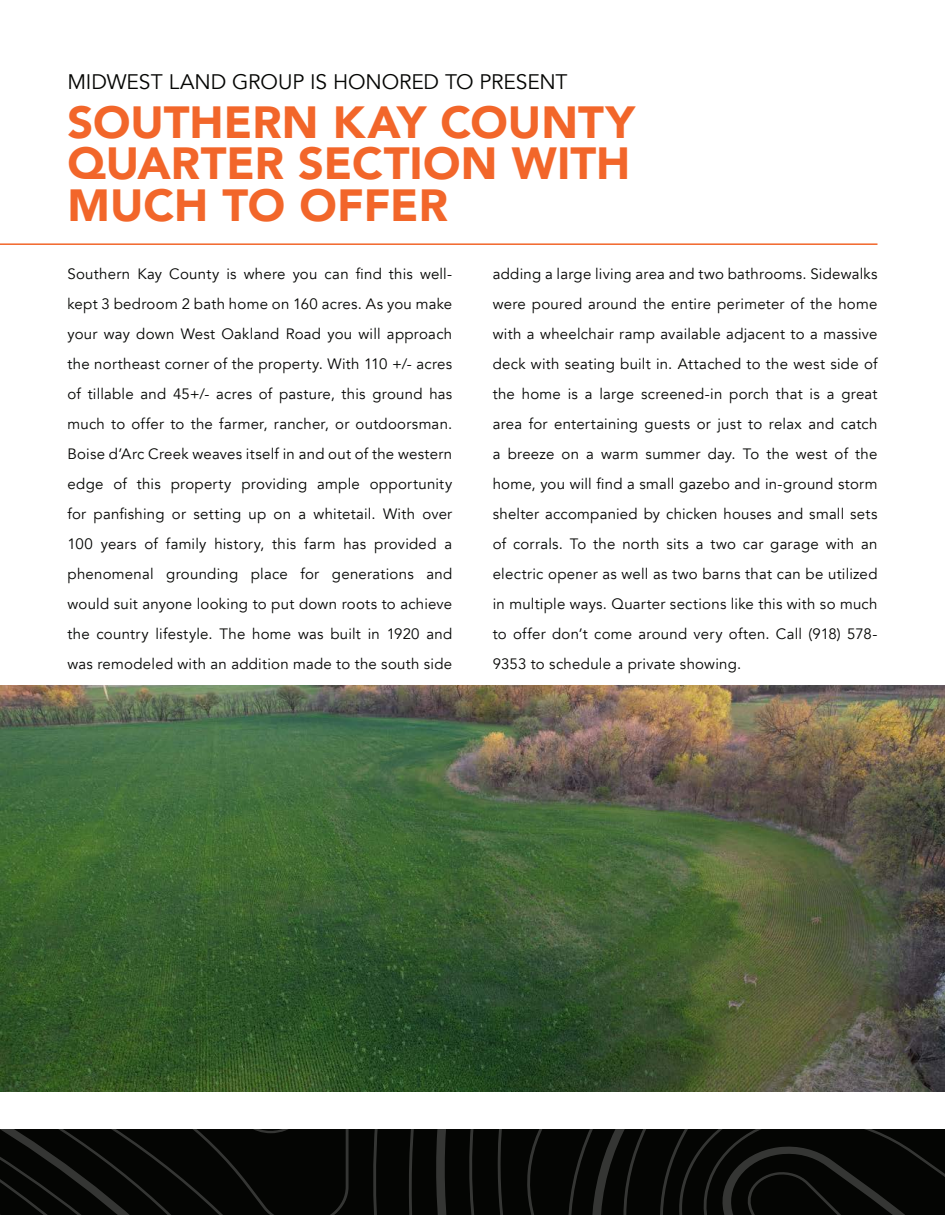
<style>
.page{position:relative;width:945px;height:1215px;background:#fff}
.page>*{position:absolute;margin:0;border:0;box-sizing:border-box;transform-origin:0 0}
.t1{font:900 45px/41.5px "Avenir";color:#f2662a;text-align:justify}
.t2{font:21px "Avenir";letter-spacing:-.005em;color:#040503}
.t3{font:15px/30px "Avenir";letter-spacing:.015em;color:#040503;text-align:justify}
</style>
<div class="page">
<hr style="left:0;top:243px;width:878px;height:2px;background:#f2662a">
<svg style="left:0;top:1130px;width:945px;height:85px"></svg>
<img style="left:0;top:686px;width:945px;height:406px">
<p class="t2" style="left:68px;top:69px;width:502px">MIDWEST LAND GROUP IS HONORED TO PRESENT</p>
<p class="t1" style="left:68px;top:100px;width:569px">SOUTHERN KAY COUNTY QUARTER SECTION WITH MUCH TO OFFER</p>
<p class="t3" style="left:68px;top:259px;width:386px">Southern Kay County is where you can find this well&shy;kept 3 bedroom 2 bath home on 160 acres. As you make your way down West Oakland Road you will approach the northeast corner of the property. With 110 +/- acres of tillable and 45+/- acres of pasture, this ground has much to offer to the farmer, rancher, or outdoorsman.<br>Boise d’Arc Creek weaves itself in and out of the western edge of this property providing ample opportunity for panfishing or setting up on a whitetail. With over 100 years of family history, this farm has provided a phenomenal grounding place for generations and would suit anyone looking to put down roots to achieve the country lifestyle. The home was built in 1920 and was remodeled with an addition made to the south side</p>
<p class="t3" style="left:493px;top:259px;width:386px">adding a large living area and two bathrooms. Sidewalks were poured around the entire perimeter of the home with a wheelchair ramp available adjacent to a massive deck with seating built in. Attached to the west side of the home is a large screened-in porch that is a great area for entertaining guests or just to relax and catch a breeze on a warm summer day. To the west of the home, you will find a small gazebo and in-ground storm shelter accompanied by chicken houses and small sets of corrals. To the north sits a two car garage with an electric opener as well as two barns that can be utilized in multiple ways. Quarter sections like this with so much to offer don’t come around very often. Call (918) 578- 9353 to schedule a private showing.</p>
</div>
